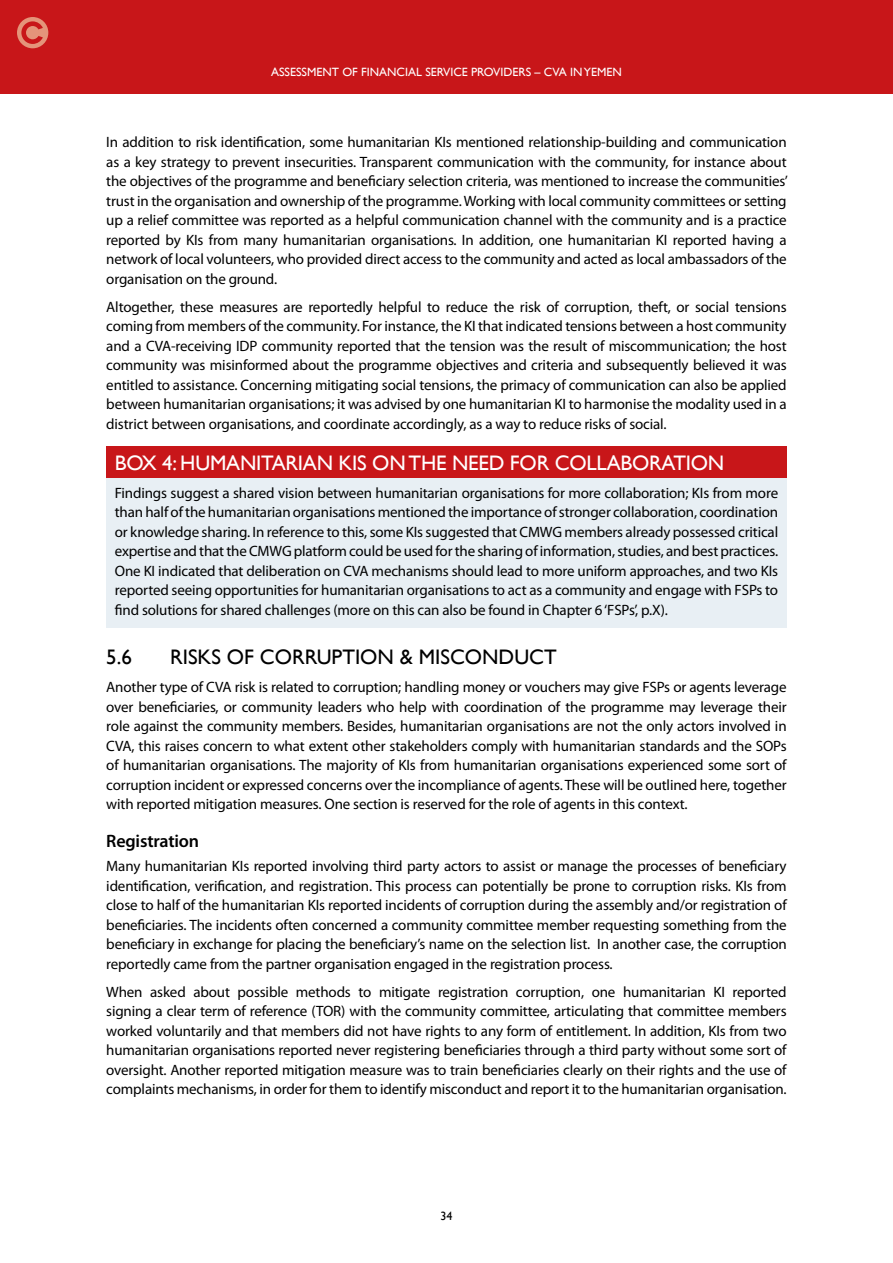
<style>
.page{position:relative;width:893px;height:1263px;background:#fff}
.page>*{position:absolute;margin:0;border:0;box-sizing:border-box;transform-origin:0 0}
.t1{font:21px "Gill Sans";letter-spacing:-.01em;color:#fff}
.t2{font:21px "Gill Sans";color:#000}
.t3{font:600 18px "Myriad Pro";letter-spacing:-.01em;color:#000}
.t4{font:15px/19.5px "Myriad Pro";letter-spacing:-.01em;color:#000;text-align:justify}
.t5{font:12px "Gill Sans";color:#fff}
.t6{font:12px "Gill Sans";color:#000}
</style>
<div class="page">
<div style="left:0;top:0;width:893px;height:94px;background:#c81619"></div>
<div style="left:106px;top:447px;width:681px;height:32px;background:#c81619"></div>
<div style="left:106px;top:478px;width:681px;height:149px;background:#e8eff4"></div>
<div style="left:17px;top:17px;width:31px;height:31px;background:#e4947a;border-radius:50%"></div>
<svg style="left:21px;top:21px;width:22px;height:23px"></svg>
<p class="t5" style="left:271px;top:65px;width:352px">ASSESSMENT OF FINANCIAL SERVICE PROVIDERS – CVA IN YEMEN</p>
<p class="t4" style="left:106px;top:132px;width:683px">In addition to risk identification, some humanitarian KIs mentioned relationship-building and communication as a key strategy to prevent insecurities. Transparent communication with the community, for instance about the objectives of the programme and beneficiary selection criteria, was mentioned to increase the communities’ trust in the organisation and ownership of the programme. Working with local community committees or setting up a relief committee was reported as a helpful communication channel with the community and is a practice reported by KIs from many humanitarian organisations. In addition, one humanitarian KI reported having a network of local volunteers, who provided direct access to the community and acted as local ambassadors of the organisation on the ground.</p>
<p class="t4" style="left:106px;top:297px;width:682px">Altogether, these measures are reportedly helpful to reduce the risk of corruption, theft, or social tensions coming from members of the community. For instance, the KI that indicated tensions between a host community and a CVA-receiving IDP community reported that the tension was the result of miscommunication; the host community was misinformed about the programme objectives and criteria and subsequently believed it was entitled to assistance. Concerning mitigating social tensions, the primacy of communication can also be applied between humanitarian organisations; it was advised by one humanitarian KI to harmonise the modality used in a district between organisations, and coordinate accordingly, as a way to reduce risks of social.</p>
<h1 class="t1" style="left:115px;top:450px;width:611px">BOX 4: HUMANITARIAN KIS ON THE NEED FOR COLLABORATION</h1>
<p class="t4" style="left:115px;top:483px;width:665px">Findings suggest a shared vision between humanitarian organisations for more collaboration; KIs from more than half of the humanitarian organisations mentioned the importance of stronger collaboration, coordination or knowledge sharing. In reference to this, some KIs suggested that CMWG members already possessed critical expertise and that the CMWG platform could be used for the sharing of information, studies, and best practices.<br>One KI indicated that deliberation on CVA mechanisms should lead to more uniform approaches, and two KIs reported seeing opportunities for humanitarian organisations to act as a community and engage with FSPs to find solutions for shared challenges (more on this can also be found in Chapter 6 ‘FSPs’, p.X).</p>
<h1 class="t2" style="left:106px;top:645px;width:27px">5.6</h1>
<h1 class="t2" style="left:170px;top:645px;width:388px">RISKS OF CORRUPTION &amp; MISCONDUCT</h1>
<p class="t4" style="left:106px;top:677px;width:682px">Another type of CVA risk is related to corruption; handling money or vouchers may give FSPs or agents leverage over beneficiaries, or community leaders who help with coordination of the programme may leverage their role against the community members. Besides, humanitarian organisations are not the only actors involved in CVA, this raises concern to what extent other stakeholders comply with humanitarian standards and the SOPs of humanitarian organisations. The majority of KIs from humanitarian organisations experienced some sort of corruption incident or expressed concerns over the incompliance of agents. These will be outlined here, together with reported mitigation measures. One section is reserved for the role of agents in this context.</p>
<p class="t3" style="left:106px;top:830px;width:94px">Registration</p>
<p class="t4" style="left:106px;top:856px;width:682px">Many humanitarian KIs reported involving third party actors to assist or manage the processes of beneficiary identification, verification, and registration. This process can potentially be prone to corruption risks. KIs from close to half of the humanitarian KIs reported incidents of corruption during the assembly and/or registration of beneficiaries. The incidents often concerned a community committee member requesting something from the beneficiary in exchange for placing the beneficiary’s name on the selection list. In another case, the corruption reportedly came from the partner organisation engaged in the registration process.</p>
<p class="t4" style="left:106px;top:982px;width:682px">When asked about possible methods to mitigate registration corruption, one humanitarian KI reported signing a clear term of reference (TOR) with the community committee, articulating that committee members worked voluntarily and that members did not have rights to any form of entitlement. In addition, KIs from two humanitarian organisations reported never registering beneficiaries through a third party without some sort of oversight. Another reported mitigation measure was to train beneficiaries clearly on their rights and the use of complaints mechanisms, in order for them to identify misconduct and report it to the humanitarian organisation.</p>
<p class="t6" style="left:440px;top:1209px;width:13px">34</p>
</div>
